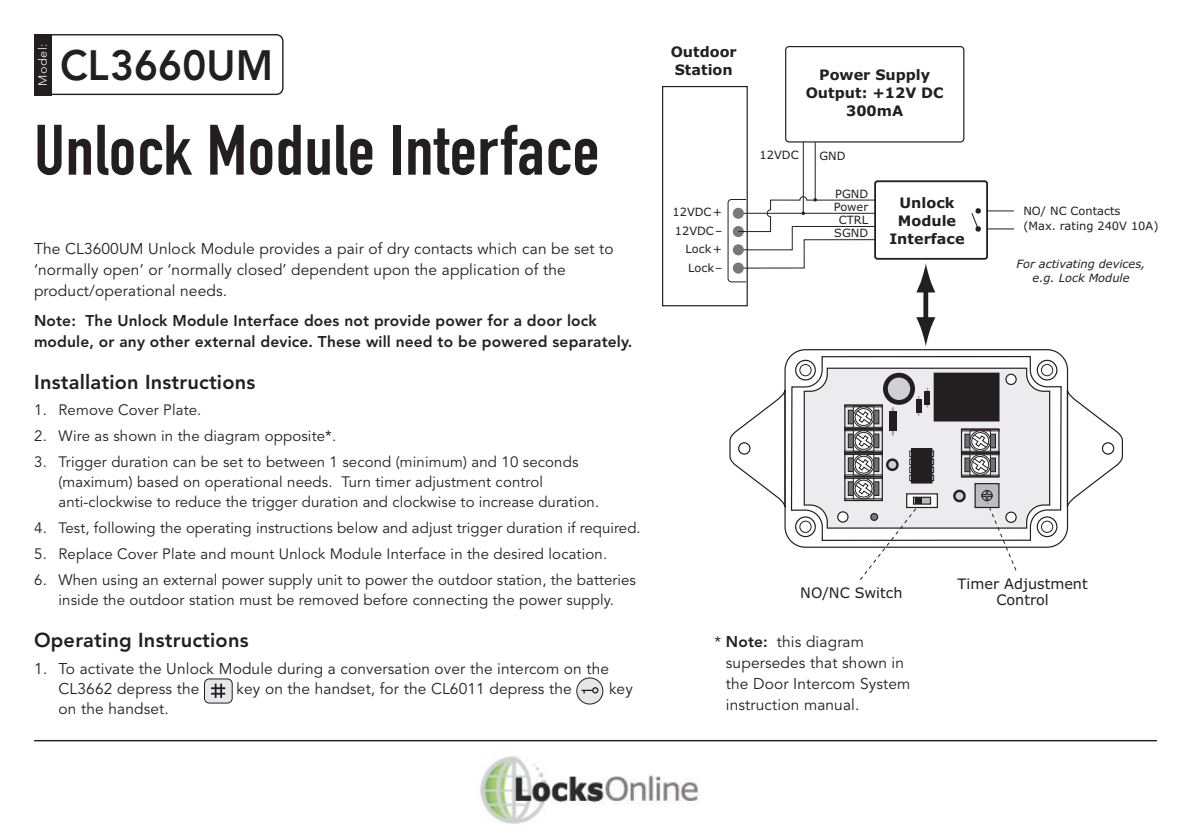
<style>
.page{position:relative;width:1191px;height:840px;background:#fff}
.page>*{position:absolute;margin:0;border:0;box-sizing:border-box;transform-origin:0 0}
.t1{font:70px "DIN Engschrift Alternate";letter-spacing:.01em;color:#231f20;scale:1.04 1}
.t2{font:800 42px "Avenir";letter-spacing:.005em;color:#231f20;scale:.96 1}
.t3{font:800 20px "Avenir";letter-spacing:.01em;color:#231f20}
.t4{font:15.6px/21px "Avenir";letter-spacing:.01em;color:#231f20}
.t5{font:800 15.6px/21px "Avenir";letter-spacing:.01em;color:#231f20}
.t6{font:15px/20px "Avenir";letter-spacing:.01em;color:#231f20}
.t7{font:700 14.4px/18px "Verdana";color:#231f20;text-align:center}
.t8{font:14.4px/16.8px "Verdana";color:#231f20;text-align:center}
.t9{font:300 11.8px "Avenir";letter-spacing:.04em;color:#fff;scale:1.08 1}
.t10{font:11.4px/13.2px "Verdana";color:#231f20;text-align:center}
.t11{font:italic 11.4px/14.4px "Verdana";color:#231f20;text-align:center}
.s1{font-size:15px}
.s2{font-weight:800}
</style>
<div class="page">
<div style="left:874px;top:180px;width:114px;height:79px;border:2px solid #231f20;border-radius:2px"></div>
<div style="left:662px;top:86px;width:86px;height:220px;border:1px solid #231f20"></div>
<div style="left:785px;top:46px;width:179px;height:96px;border:1px solid #231f20;border-radius:3px"></div>
<hr style="left:803px;top:142px;width:1px;height:71px;background:#231f20">
<hr style="left:814px;top:142px;width:1px;height:58px;background:#231f20">
<svg style="left:971px;top:207px;width:43px;height:26px"></svg>
<svg style="left:790px;top:355px;width:272px;height:186px"></svg>
<svg style="left:729px;top:388px;width:57px;height:120px"></svg>
<svg style="left:1066px;top:388px;width:57px;height:120px"></svg>
<div style="left:923px;top:286px;width:5px;height:37px;background:#231f20"></div>
<svg style="left:916px;top:317px;width:19px;height:29px"></svg>
<svg style="left:916px;top:263px;width:19px;height:29px"></svg>
<svg style="left:803px;top:367px;width:247px;height:213px"></svg>
<svg style="left:727px;top:196px;width:149px;height:86px"></svg>
<svg style="left:51px;top:34px;width:232px;height:61px"></svg>
<div style="left:34px;top:34px;width:17px;height:61px;background:#231f20"></div>
<div style="left:204px;top:678px;width:28px;height:24px;background:#e6e7e9;border-radius:5px"></div>
<div style="left:204px;top:678px;width:28px;height:25px;border:1px solid #231f20;border-radius:5px"></div>
<svg style="left:211px;top:683px;width:14px;height:14px"></svg>
<div style="left:577px;top:677px;width:26px;height:26px;background:#e6e7e9;border-radius:50%"></div>
<div style="left:576px;top:677px;width:27px;height:27px;border:1px solid #231f20;border-radius:50%"></div>
<svg style="left:581px;top:687px;width:17px;height:6px"></svg>
<hr style="left:34px;top:739px;width:1123px;height:2px;background:#231f20">
<img style="left:480px;top:750px;width:219px;height:74px">
<p class="t9" style="left:38px;top:86px;width:41px;rotate:-90deg">Model:</p>
<h2 class="t2" style="left:60px;top:48px;width:223px">CL3660UM</h2>
<h1 class="t1" style="left:34px;top:125px;width:545px">Unlock Module Interface</h1>
<p class="t4" style="left:34px;top:239px;width:581px">The CL3600UM Unlock Module provides a pair of dry contacts which can be set to ‘normally open’ or ‘normally closed’ dependent upon the application of the product/operational needs.</p>
<p class="t5" style="left:34px;top:311px;width:600px">Note: The Unlock Module Interface does not provide power for a door lock module, or any other external device. These will need to be powered separately.</p>
<h3 class="t3" style="left:34px;top:373px;width:222px">Installation Instructions</h3>
<p class="t6" style="left:34px;top:401px;width:169px">1. Remove Cover Plate.</p>
<p class="t6" style="left:34px;top:427px;width:303px">2. Wire as shown in the diagram opposite*.</p>
<p class="t6" style="left:59px;top:453px;width:542px;text-indent:-24px">3. Trigger duration can be set to between 1 second (minimum) and 10 seconds (maximum) based on operational needs. Turn timer adjustment control anti-clockwise to reduce the trigger duration and clockwise to increase duration.</p>
<p class="t6" style="left:34px;top:519px;width:608px">4. Test, following the operating instructions below and adjust trigger duration if required.</p>
<p class="t6" style="left:34px;top:545px;width:574px">5. Replace Cover Plate and mount Unlock Module Interface in the desired location.</p>
<p class="t6" style="left:34px;top:571px;width:603px;text-align:center">6. When using an external power supply unit to power the outdoor station, the batteries inside the outdoor station must be removed before connecting the power supply.</p>
<h3 class="t3" style="left:34px;top:631px;width:216px">Operating Instructions</h3>
<p class="t4" style="left:59px;top:659px;width:552px;line-height:20px;text-indent:-24px">1. To activate the Unlock Module during a conversation over the intercom on the<br>CL3662 depress the</p>
<p class="t4" style="left:237px;top:679px;width:337px">key on the handset, for the CL6011 depress the</p>
<p class="t4" style="left:609px;top:679px;width:25px">key</p>
<p class="t4" style="left:59px;top:699px;width:112px">on the handset.</p>
<p class="t7" style="left:670px;top:42px;width:68px;text-align:left">Outdoor<br>Station</p>
<p class="t10" style="left:672px;top:202px;width:51px;line-height:18.6px;text-align:right">12VDC+<br>12VDC–<br>Lock+<br>Lock–</p>
<p class="t7" style="left:805px;top:66px;width:139px">Power Supply<br>Output: +12V DC<br>300mA</p>
<p class="t10" style="left:759px;top:148px;width:41px">12VDC</p>
<p class="t10" style="left:819px;top:148px;width:28px">GND</p>
<p class="t10" style="left:833px;top:186px;width:36px">PGND<br>Power<br>CTRL<br>SGND</p>
<p class="t7" style="left:889px;top:193px;width:77px">Unlock<br>Module<br>Interface</p>
<p class="t10" style="left:1023px;top:203px;width:137px;line-height:14.4px;text-align:left">NO/ NC Contacts<br>(Max. rating 240V 10A)</p>
<p class="t11" style="left:1016px;top:256px;width:130px">For activating devices, e.g. Lock Module</p>
<p class="t8" style="left:800px;top:583px;width:104px">NO/NC Switch</p>
<p class="t8" style="left:957px;top:574px;width:132px">Timer Adjustment<br>Control</p>
<p class="t4" style="left:726px;top:632px;width:186px;text-indent:-11px"><span class="s1">*</span> <span class="s2">Note:</span> this diagram supersedes that shown in the Door Intercom System instruction manual.</p>
</div>
